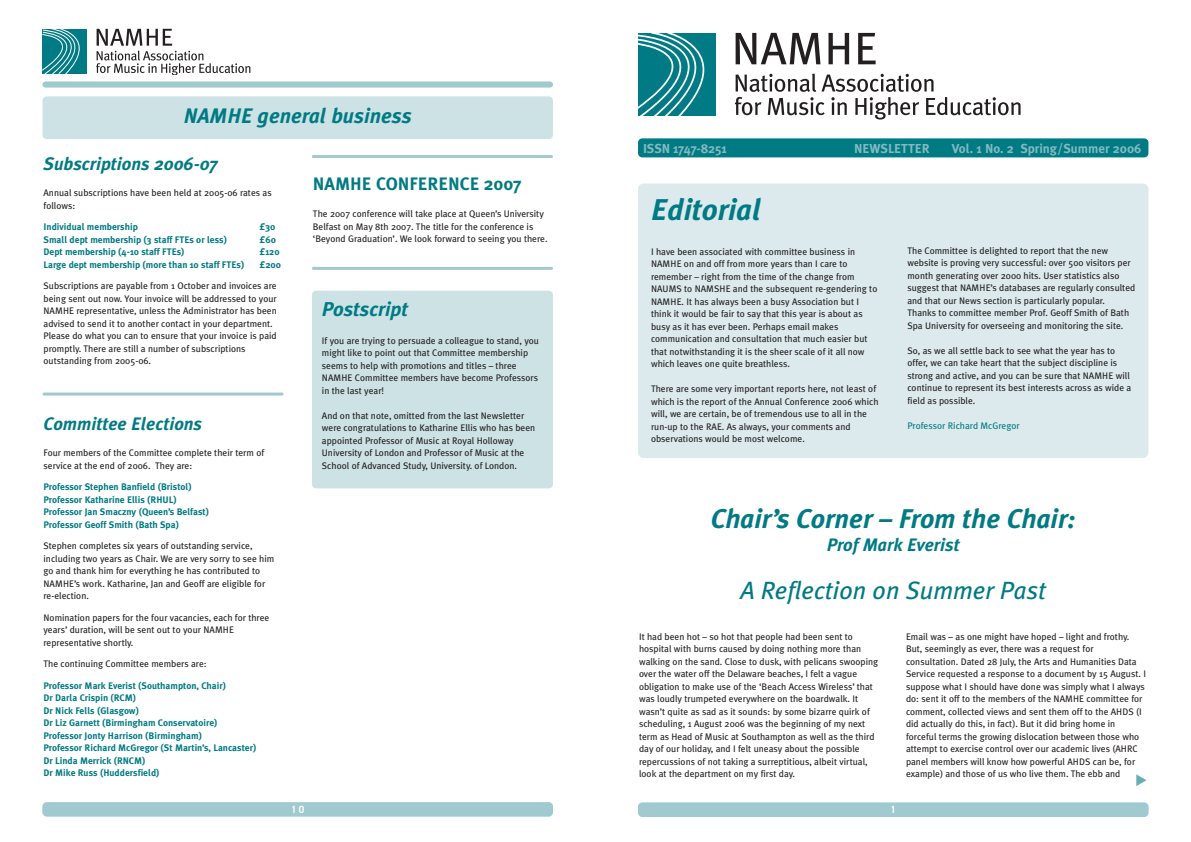
<style>
.page{position:relative;width:1191px;height:842px;background:#fff}
.page>*{position:absolute;margin:0;border:0;box-sizing:border-box;transform-origin:0 0}
.t1{font:italic 700 30px "Meta Plus";color:#007a83}
.t2{font:italic 700 27px "Meta Plus";color:#007a83}
.t3{font:italic 25px "Meta Plus";color:#007a83}
.t4{font:italic 700 21px "Meta Plus";color:#007a83}
.t5{font:italic 700 20px "Meta Plus";color:#007a83}
.t6{font:italic 700 18px "Meta Plus";color:#007a83}
.t7{font:700 18px "Meta Plus";color:#007a83}
.t8{font:14px "Monotype Sorts";color:#67adb6}
.t9{font:700 13px "Meta Plus";color:#83bac2}
.t10{font:700 10px "Trade Gothic";color:#fff}
.t11{font:9.5px/12.5px "Meta Plus";color:#231f20}
.t12{font:700 9.5px/12.5px "Meta Plus";color:#007a83}
.t13{font:9.5px "Meta Plus";color:#007a83}
</style>
<div class="page">
<svg style="left:638px;top:802px;width:510px;height:14px"></svg>
<div style="left:638px;top:803px;width:510px;height:14px;background:#a0c9d0;border-radius:4px"></div>
<div style="left:638px;top:183px;width:510px;height:275px;background:#dceaed;border-radius:6px"></div>
<div style="left:43px;top:802px;width:510px;height:14px;background:#a0c9d0;border-radius:4px"></div>
<svg style="left:638px;top:32px;width:382px;height:88px"></svg>
<div style="left:638px;top:138px;width:510px;height:19px;background:#007a83;border-radius:4px"></div>
<div style="left:43px;top:81px;width:510px;height:7px;background:#a0c9d0;border-radius:3px"></div>
<svg style="left:43px;top:28px;width:207px;height:46px"></svg>
<div style="left:312px;top:291px;width:241px;height:197px;background:#cce2e5;border-radius:4px"></div>
<div style="left:43px;top:96px;width:510px;height:43px;background:#cce2e5;border-radius:4px"></div>
<hr style="left:312px;top:155px;width:241px;height:3px;background:#a0c9d0;border-radius:2px">
<hr style="left:312px;top:267px;width:241px;height:3px;background:#a0c9d0;border-radius:2px">
<hr style="left:43px;top:393px;width:240px;height:3px;background:#a0c9d0;border-radius:2px">
<h3 class="t4" style="left:184px;top:103px;width:229px">NAMHE general business</h3>
<h3 class="t6" style="left:44px;top:153px;width:176px">Subscriptions 2006-07</h3>
<p class="t11" style="left:44px;top:187px;width:230px">Annual subscriptions have been held at 2005-06 rates as follows:</p>
<p class="t12" style="left:44px;top:221px;width:96px">Individual membership</p>
<p class="t12" style="left:260px;top:221px;width:17px">£30</p>
<p class="t12" style="left:44px;top:233px;width:185px">Small dept membership (3 staff FTEs or less)</p>
<p class="t12" style="left:260px;top:233px;width:18px">£60</p>
<p class="t12" style="left:44px;top:246px;width:142px">Dept membership (4-10 staff FTEs)</p>
<p class="t12" style="left:260px;top:246px;width:22px">£120</p>
<p class="t12" style="left:44px;top:258px;width:202px">Large dept membership (more than 10 staff FTEs)</p>
<p class="t12" style="left:260px;top:258px;width:23px">£200</p>
<p class="t11" style="left:44px;top:280px;width:235px">Subscriptions are payable from 1 October and invoices are being sent out now. Your invoice will be addressed to your NAMHE representative, unless the Administrator has been advised to send it to another contact in your department.<br>Please do what you can to ensure that your invoice is paid promptly. There are still a number of subscriptions outstanding from 2005-06.</p>
<h3 class="t6" style="left:44px;top:413px;width:160px">Committee Elections</h3>
<p class="t11" style="left:44px;top:447px;width:222px">Four members of the Committee complete their term of service at the end of 2006. They are:</p>
<p class="t12" style="left:44px;top:481px;width:167px">Professor Stephen Banfield (Bristol)<br>Professor Katharine Ellis (RHUL)<br>Professor Jan Smaczny (Queen’s Belfast)<br>Professor Geoff Smith (Bath Spa)</p>
<p class="t11" style="left:44px;top:540px;width:232px">Stephen completes six years of outstanding service, including two years as Chair. We are very sorry to see him go and thank him for everything he has contributed to NAMHE’s work. Katharine, Jan and Geoff are eligible for re-election.</p>
<p class="t11" style="left:44px;top:611px;width:227px">Nomination papers for the four vacancies, each for three years’ duration, will be sent out to your NAMHE representative shortly.</p>
<p class="t11" style="left:44px;top:658px;width:165px">The continuing Committee members are:</p>
<p class="t12" style="left:44px;top:679px;width:214px">Professor Mark Everist (Southampton, Chair)<br>Dr Darla Crispin (RCM)<br>Dr Nick Fells (Glasgow)<br>Dr Liz Garnett (Birmingham Conservatoire)<br>Professor Jonty Harrison (Birmingham)<br>Professor Richard McGregor (St Martin’s, Lancaster)<br>Dr Linda Merrick (RNCM)<br>Dr Mike Russ (Huddersfield)</p>
<h3 class="t7" style="left:313px;top:174px;width:210px">NAMHE CONFERENCE 2007</h3>
<p class="t11" style="left:313px;top:208px;width:236px">The 2007 conference will take place at Queen’s University<br>Belfast on May 8th 2007. The title for the conference is ‘Beyond Graduation’. We look forward to seeing you there.</p>
<h3 class="t5" style="left:322px;top:298px;width:88px">Postscript</h3>
<p class="t11" style="left:322px;top:334px;width:219px">If you are trying to persuade a colleague to stand, you might like to point out that Committee membership seems to help with promotions and titles – three NAMHE Committee members have become Professors in the last year!</p>
<p class="t11" style="left:322px;top:409px;width:215px">And on that note, omitted from the last Newsletter were congratulations to Katharine Ellis who has been appointed Professor of Music at Royal Holloway University of London and Professor of Music at the School of Advanced Study, University. of London.</p>
<p class="t10" style="left:291px;top:806px;width:15px">10</p>
<h3 class="t9" style="left:643px;top:140px;width:85px">ISSN 1747-8251</h3>
<h3 class="t9" style="left:854px;top:140px;width:77px">NEWSLETTER</h3>
<h3 class="t9" style="left:951px;top:140px;width:191px">Vol. 1 No. 2 Spring/Summer 2006</h3>
<h1 class="t1" style="left:651px;top:192px;width:112px">Editorial</h1>
<p class="t11" style="left:651px;top:245px;width:228px">I have been associated with committee business in NAMHE on and off from more years than I care to remember – right from the time of the change from NAUMS to NAMSHE and the subsequent re-gendering to NAMHE. It has always been a busy Association but I think it would be fair to say that this year is about as busy as it has ever been. Perhaps email makes communication and consultation that much easier but that notwithstanding it is the sheer scale of it all now which leaves one quite breathless.</p>
<p class="t11" style="left:651px;top:383px;width:229px">There are some very important reports here, not least of which is the report of the Annual Conference 2006 which will, we are certain, be of tremendous use to all in the run-up to the RAE. As always, your comments and observations would be most welcome.</p>
<p class="t11" style="left:907px;top:244px;width:229px">The Committee is delighted to report that the new website is proving very successful: over 500 visitors per month generating over 2000 hits. User statistics also suggest that NAMHE’s databases are regularly consulted and that our News section is particularly popular.<br>Thanks to committee member Prof. Geoff Smith of Bath Spa University for overseeing and monitoring the site.</p>
<p class="t11" style="left:907px;top:344px;width:225px">So, as we all settle back to see what the year has to offer, we can take heart that the subject discipline is strong and active, and you can be sure that NAMHE will continue to represent its best interests across as wide a field as possible.</p>
<p class="t13" style="left:907px;top:420px;width:114px">Professor Richard McGregor</p>
<h2 class="t2" style="left:710px;top:503px;width:366px">Chair’s Corner – From the Chair:</h2>
<h3 class="t6" style="left:826px;top:534px;width:134px">Prof Mark Everist</h3>
<h3 class="t3" style="left:740px;top:576px;width:307px">A Reflection on Summer Past</h3>
<p class="t11" style="left:639px;top:630px;width:241px">It had been hot – so hot that people had been sent to hospital with burns caused by doing nothing more than walking on the sand. Close to dusk, with pelicans swooping over the water off the Delaware beaches, I felt a vague obligation to make use of the ‘Beach Access Wireless’ that was loudly trumpeted everywhere on the boardwalk. It wasn’t quite as sad as it sounds: by some bizarre quirk of scheduling, 1 August 2006 was the beginning of my next term as Head of Music at Southampton as well as the third day of our holiday, and I felt uneasy about the possible repercussions of not taking a surreptitious, albeit virtual, look at the department on my first day.</p>
<p class="t11" style="left:906px;top:630px;width:241px">Email was – as one might have hoped – light and frothy.<br>But, seemingly as ever, there was a request for consultation. Dated 28 July, the Arts and Humanities Data Service requested a response to a document by 15 August. I suppose what I should have done was simply what I always do: sent it off to the members of the NAMHE committee for comment, collected views and sent them off to the AHDS (I did actually do this, in fact). But it did bring home in forceful terms the growing dislocation between those who attempt to exercise control over our academic lives (AHRC panel members will know how powerful AHDS can be, for example) and those of us who live them. The ebb and</p>
<h3 class="t8" style="left:1149px;top:774px;width:14px;rotate:90deg">▲</h3>
<p class="t10" style="left:890px;top:806px;width:7px">1</p>
</div>
